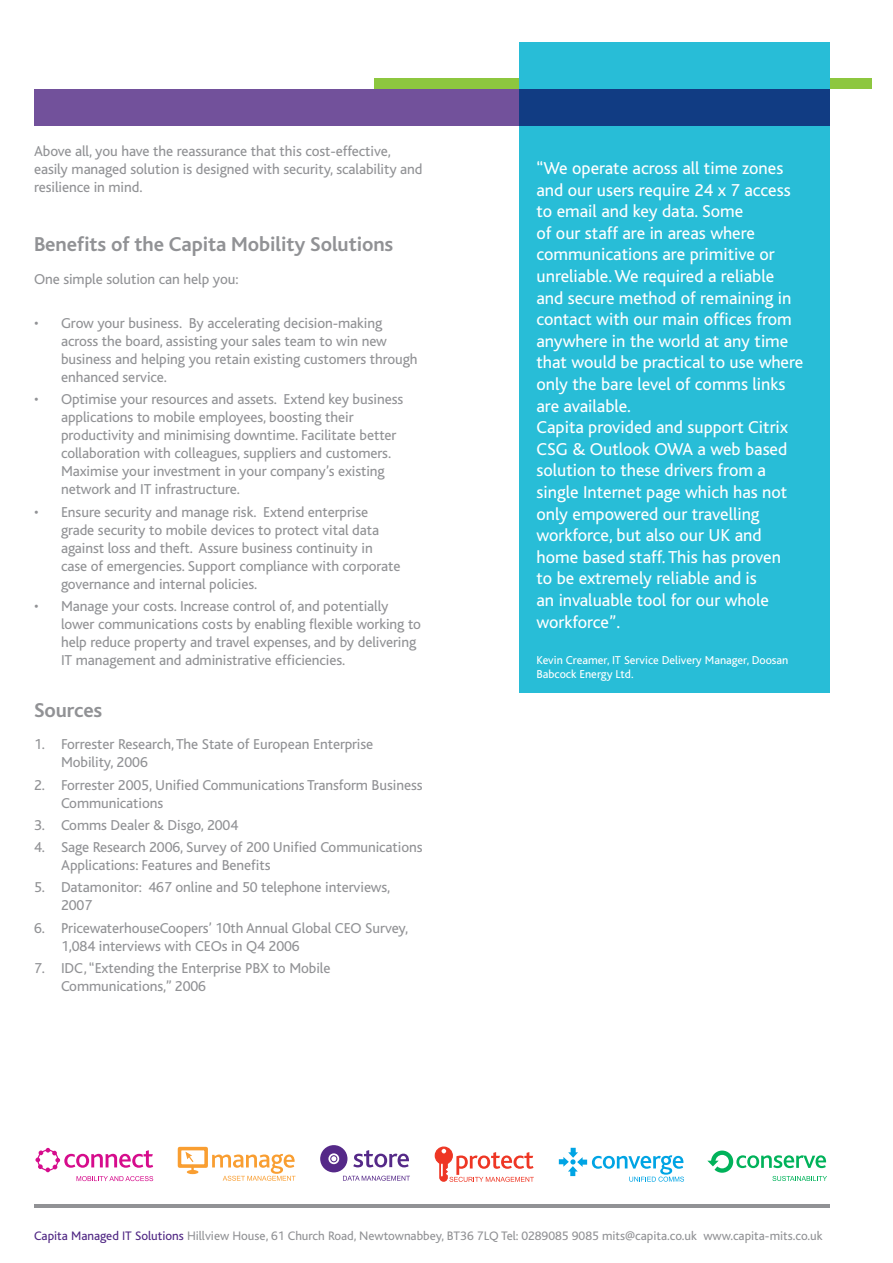
<style>
.page{position:relative;width:893px;height:1263px;background:#fff}
.page>*{position:absolute;margin:0;border:0;box-sizing:border-box;transform-origin:0 0}
.t1{font:700 21px "Bliss";letter-spacing:-.005em;color:#919295}
.t2{font:18px/21.6px "Bliss";color:#fff}
.t3{font:15px/18px "Bliss";letter-spacing:-.005em;color:#919295}
.t4{font:12.9px "Bliss";color:#919295}
.t5{font:12px/14.4px "Bliss";color:#fff}
.s1{color:#4f2683}
</style>
<div class="page">
<div style="left:374px;top:79px;width:498px;height:10px;background:#8dc73f"></div>
<hr style="left:34px;top:1204px;width:795px;height:4px;background:#919295">
<div style="left:519px;top:43px;width:310px;height:650px;background:#28bdd7"></div>
<svg style="left:34px;top:89px;width:795px;height:36px;background:#4c4891"></svg>
<svg style="left:35px;top:1148px;width:118px;height:33px"></svg>
<div style="left:178px;top:1147px;width:30px;height:21px;border:4px solid #f99e31"></div>
<svg style="left:187px;top:1170px;width:11px;height:4px"></svg>
<svg style="left:185px;top:1151px;width:9px;height:21px"></svg>
<svg style="left:212px;top:1154px;width:84px;height:27px"></svg>
<svg style="left:353px;top:1150px;width:56px;height:17px"></svg>
<div style="left:320px;top:1145px;width:27px;height:27px;background:#552988;border-radius:50%"></div>
<div style="left:328px;top:1153px;width:11px;height:11px;border:2px solid #fff;border-radius:50%"></div>
<svg style="left:331px;top:1156px;width:5px;height:5px"></svg>
<svg style="left:343px;top:1176px;width:67px;height:5px"></svg>
<div style="left:435px;top:1147px;width:17px;height:17px;background:#ee3624;border-radius:50%"></div>
<div style="left:435px;top:1146px;width:18px;height:19px;border:1px solid #ee3624;border-radius:50%"></div>
<svg style="left:439px;top:1149px;width:95px;height:33px"></svg>
<svg style="left:559px;top:1148px;width:125px;height:34px"></svg>
<svg style="left:707px;top:1150px;width:120px;height:31px"></svg>
<p class="t3" style="left:34px;top:142px;width:390px">Above all, you have the reassurance that this cost-effective, easily managed solution is designed with security, scalability and resilience in mind.</p>
<h1 class="t1" style="left:34px;top:233px;width:361px">Benefits of the Capita Mobility Solutions</h1>
<p class="t3" style="left:34px;top:270px;width:206px">One simple solution can help you:</p>
<p class="t3" style="left:61px;top:315px;width:358px;text-indent:-27px">• Grow your business. By accelerating decision-making across the board, assisting your sales team to win new business and helping you retain existing customers through enhanced service.</p>
<p class="t3" style="left:61px;top:391px;width:344px;text-indent:-27px">• Optimise your resources and assets. Extend key business applications to mobile employees, boosting their productivity and minimising downtime. Facilitate better collaboration with colleagues, suppliers and customers.<br>Maximise your investment in your company’s existing network and IT infrastructure.</p>
<p class="t3" style="left:61px;top:503px;width:341px;text-indent:-27px">• Ensure security and manage risk. Extend enterprise grade security to mobile devices to protect vital data against loss and theft. Assure business continuity in case of emergencies. Support compliance with corporate governance and internal policies.</p>
<p class="t3" style="left:61px;top:597px;width:362px;text-indent:-27px">• Manage your costs. Increase control of, and potentially lower communications costs by enabling flexible working to help reduce property and travel expenses, and by delivering IT management and administrative efficiencies.</p>
<h1 class="t1" style="left:34px;top:699px;width:70px">Sources</h1>
<p class="t3" style="left:61px;top:736px;width:314px;text-indent:-27px">1. Forrester Research, The State of European Enterprise<br>Mobility, 2006</p>
<p class="t3" style="left:61px;top:776px;width:363px;text-indent:-27px">2. Forrester 2005, Unified Communications Transform Business<br>Communications</p>
<p class="t3" style="left:34px;top:816px;width:206px">3. Comms Dealer &amp; Disgo, 2004</p>
<p class="t3" style="left:61px;top:838px;width:363px;text-indent:-27px">4. Sage Research 2006, Survey of 200 Unified Communications<br>Applications: Features and Benefits</p>
<p class="t3" style="left:61px;top:879px;width:331px;text-indent:-27px">5. Datamonitor: 467 online and 50 telephone interviews,<br>2007</p>
<p class="t3" style="left:61px;top:919px;width:349px;text-indent:-27px">6. PricewaterhouseCoopers’ 10th Annual Global CEO Survey,<br>1,084 interviews with CEOs in Q4 2006</p>
<p class="t3" style="left:61px;top:959px;width:271px;text-indent:-27px">7. IDC, “Extending the Enterprise PBX to Mobile<br>Communications,” 2006</p>
<p class="t2" style="left:536px;top:158px;width:268px">“We operate across all time zones and our users require 24 x 7 access to email and key data. Some<br>of our staff are in areas where communications are primitive or unreliable. We required a reliable and secure method of remaining in contact with our main offices from anywhere in the world at any time that would be practical to use where only the bare level of comms links are available.<br>Capita provided and support Citrix<br>CSG &amp; Outlook OWA a web based solution to these drivers from a single Internet page which has not only empowered our travelling workforce, but also our UK and home based staff. This has proven<br>to be extremely reliable and is<br>an invaluable tool for our whole workforce”.</p>
<p class="t5" style="left:536px;top:653px;width:253px">Kevin Creamer, IT Service Delivery Manager, Doosan<br>Babcock Energy Ltd.</p>
<p class="t4" style="left:34px;top:1229px;width:790px"><span class="s1">Capita Managed IT Solutions</span> Hillview House, 61 Church Road, Newtownabbey, BT36 7LQ Tel: 0289085 9085 mits@capita.co.uk www.capita-mits.co.uk</p>
</div>
